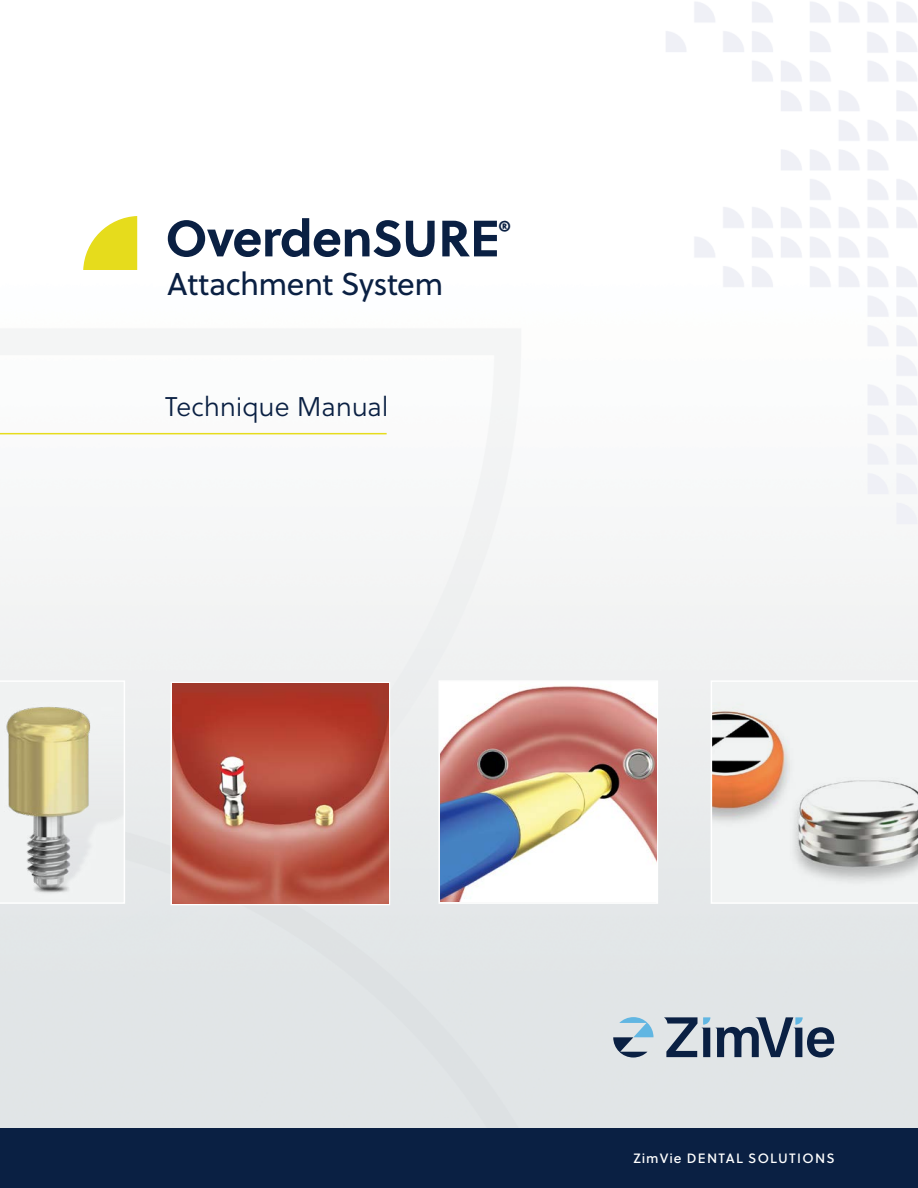
<style>
.page{position:relative;width:918px;height:1188px;background:#fff}
.page>*{position:absolute;margin:0;border:0;box-sizing:border-box;transform-origin:0 0}
.t1{font:700 51px "Soleil";letter-spacing:-.015em;color:#0a2043}
.t2{font:31.5px "Soleil";letter-spacing:-.02em;color:#0a2043}
.t3{font:27px "Soleil Lt";letter-spacing:-.01em;color:#0a2043}
.t4{font:700 22.8px "Soleil";color:#0a2043}
.t5{font:13.5px "Soleil Bk";letter-spacing:.095em;color:#fff}
</style>
<div class="page">
<img style="left:0;top:2px;width:918px;height:1127px">
<div style="left:0;top:1129px;width:918px;height:59px;background:#0a2043"></div>
<svg style="left:613px;top:1017px;width:41px;height:41px;background:#a7bcca"></svg>
<svg style="left:664px;top:1017px;width:170px;height:41px;background:#8995a4"></svg>
<svg style="left:83px;top:216px;width:54px;height:54px"></svg>
<svg style="left:171px;top:682px;width:219px;height:223px"></svg>
<svg style="left:711px;top:680px;width:207px;height:224px"></svg>
<hr style="left:0;top:433px;width:387px;height:1px;background:#e6dc1c">
<div style="left:438px;top:680px;width:220px;height:224px;background:#fdfdfd"></div>
<img style="left:172px;top:684px;width:216px;height:219px">
<svg style="left:0;top:680px;width:125px;height:224px"></svg>
<img style="left:440px;top:682px;width:217px;height:220px">
<h1 class="t1" style="left:165px;top:205px;width:336px">OverdenSURE</h1>
<h3 class="t4" style="left:498px;top:215px;width:15px">®</h3>
<h2 class="t2" style="left:167px;top:265px;width:278px">Attachment System</h2>
<h3 class="t3" style="left:165px;top:390px;width:225px">Technique Manual</h3>
<p class="t5" style="left:633px;top:1150px;width:203px">ZimVie DENTAL SOLUTIONS</p>
</div>
